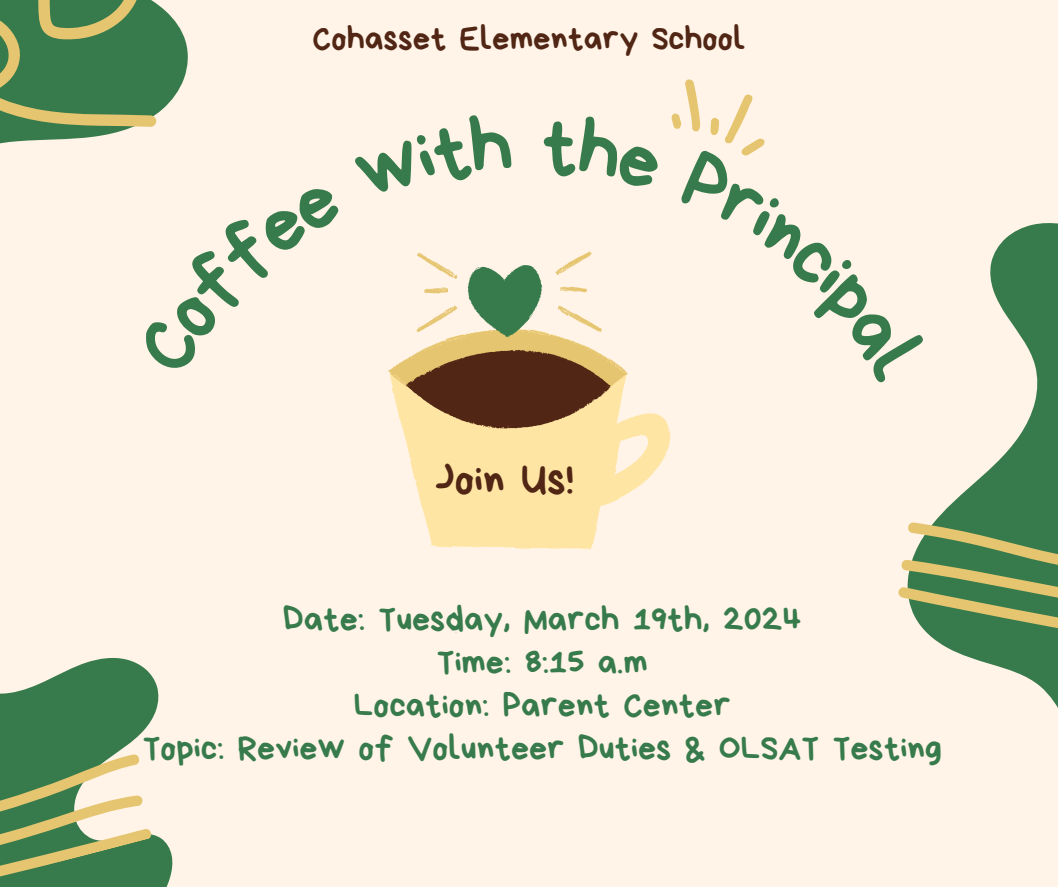
<style>
.page{position:relative;width:1058px;height:887px;background:#fff}
.page>*{position:absolute;margin:0;border:0;box-sizing:border-box;transform-origin:0 0}
.t1{font:44.1px "Bryndan Write";color:#512615}
.t2{font:35.85px/42.8px "Bryndan Write";color:#377b4c;text-align:center}
.t3{font:34.65px "Bryndan Write";color:#512615}
</style>
<div class="page">
<div style="left:0;top:0;width:1058px;height:886px;background:#fff4e7"></div>
<svg style="left:403px;top:413px;width:267px;height:136px;fill:#ffe5a3"></svg>
<svg style="left:388px;top:251px;width:240px;height:178px"></svg>
<svg style="left:938px;top:223px;width:120px;height:485px"></svg>
<svg style="left:0;top:658px;width:173px;height:228px;fill:#377b4c"></svg>
<svg style="left:0;top:20px;width:188px;height:124px"></svg>
<svg style="left:0;top:752px;width:154px;height:134px"></svg>
<svg style="left:0;top:0;width:174px;height:127px;background:#5b8b56"></svg>
<svg style="left:898px;top:518px;width:160px;height:143px;background:#799c6a"></svg>
<svg style="left:671px;top:79px;width:94px;height:77px"></svg>
<p class="t3" style="left:312px;top:22px;width:434px">Cohasset Elementary School</p>
<p class="t1" style="left:435px;top:457px;width:141px">Join Us!</p>
<p class="t2" style="left:143px;top:598px;width:800px">Date: Tuesday, March 19th, 2024<br>Time: 8:15 a.m<br>Location: Parent Center<br>Topic: Review of Volunteer Duties &amp; OLSAT Testing</p>
</div>
